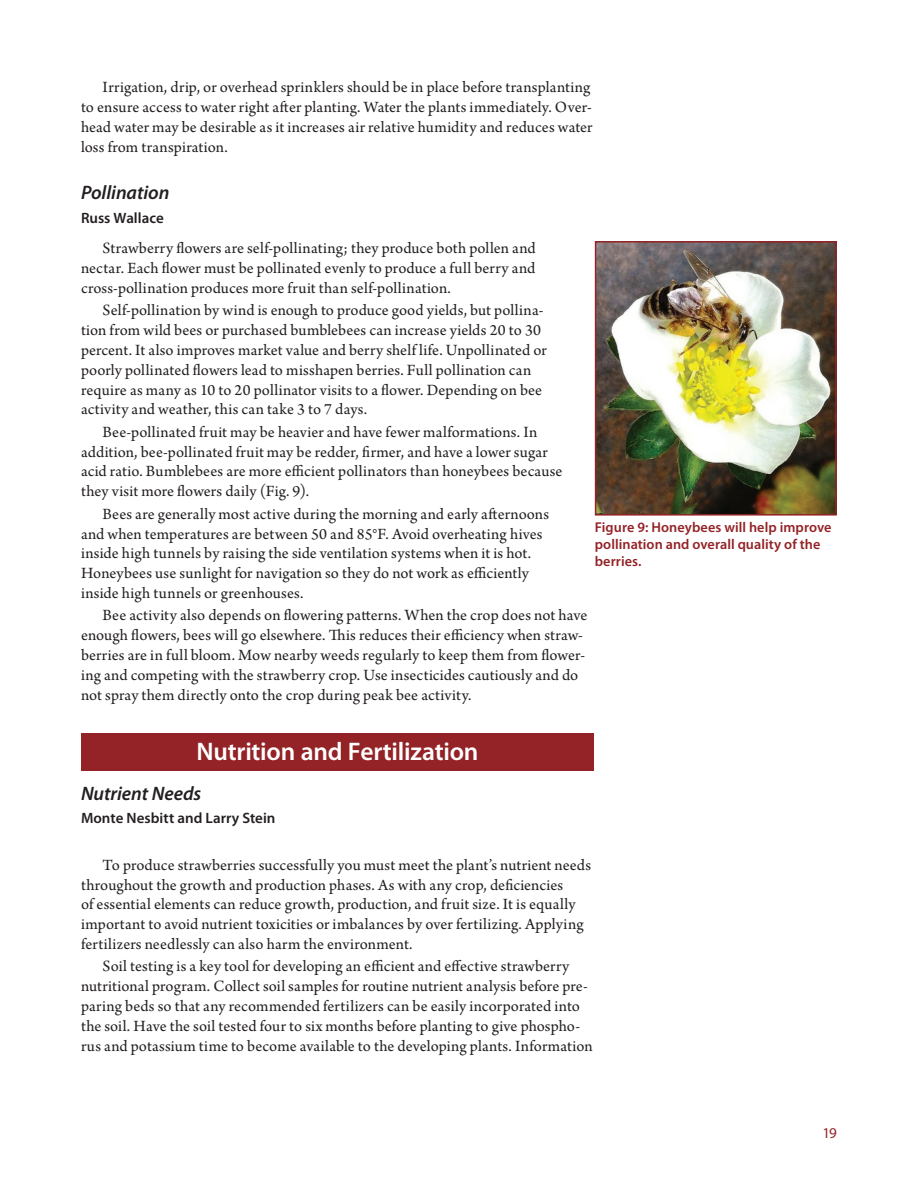
<style>
.page{position:relative;width:918px;height:1188px;background:#fff}
.page>*{position:absolute;margin:0;border:0;box-sizing:border-box;transform-origin:0 0}
.chapter_heading{font:600 25.5px "Myriad Pro";letter-spacing:-.01em;color:#fff}
.heading1{font:italic 600 19.5px "Myriad Pro";letter-spacing:-.005em;color:#231f20}
.body_text{font:16.5px/19.8px "Arno Pro";letter-spacing:.005em;color:#231f20}
.authors{font:600 15px "Myriad Pro";color:#231f20}
.t1{font:15px "Myriad Pro";color:#932327}
.captions{font:600 14.25px/17.1px "Myriad Pro";letter-spacing:.005em;color:#932327}
</style>
<div class="page">
<div style="left:81px;top:734px;width:513px;height:37px;background:#932327"></div>
<img style="left:598px;top:244px;width:236px;height:269px">
<div style="left:595px;top:241px;width:242px;height:275px;border:2px solid #932327"></div>
<p class="body_text" style="left:81px;top:78px;width:513px;text-indent:22px">Irrigation, drip, or overhead sprinklers should be in place before transplanting to ensure access to water right after planting. Water the plants immediately. Over&shy;head water may be desirable as it increases air relative humidity and reduces water loss from transpiration.</p>
<p class="heading1" style="left:81px;top:180px;width:90px">Pollination</p>
<p class="authors" style="left:81px;top:208px;width:84px">Russ Wallace</p>
<p class="body_text" style="left:81px;top:239px;width:456px;text-align:justify;text-indent:22px">Strawberry flowers are self-pollinating; they produce both pollen and nectar. Each flower must be pollinated evenly to produce a full berry and cross-pollination produces more fruit than self-pollination.</p>
<p class="body_text" style="left:81px;top:301px;width:467px;text-indent:22px">Self-pollination by wind is enough to produce good yields, but pollina&shy;tion from wild bees or purchased bumblebees can increase yields 20 to 30 percent. It also improves market value and berry shelf life. Unpollinated or poorly pollinated flowers lead to misshapen berries. Full pollination can require as many as 10 to 20 pollinator visits to a flower. Depending on bee activity and weather, this can take 3 to 7 days.</p>
<p class="body_text" style="left:81px;top:423px;width:483px;text-indent:22px">Bee-pollinated fruit may be heavier and have fewer malformations. In addition, bee-pollinated fruit may be redder, firmer, and have a lower sugar acid ratio. Bumblebees are more efficient pollinators than honeybees because they visit more flowers daily (Fig. 9).</p>
<p class="body_text" style="left:81px;top:505px;width:470px;text-indent:22px">Bees are generally most active during the morning and early afternoons and when temperatures are between 50 and 85°F. Avoid overheating hives inside high tunnels by raising the side ventilation systems when it is hot.<br>Honeybees use sunlight for navigation so they do not work as efficiently inside high tunnels or greenhouses.</p>
<p class="body_text" style="left:81px;top:607px;width:508px;text-indent:22px">Bee activity also depends on flowering patterns. When the crop does not have enough flowers, bees will go elsewhere. This reduces their efficiency when straw&shy;berries are in full bloom. Mow nearby weeds regularly to keep them from flower&shy;ing and competing with the strawberry crop. Use insecticides cautiously and do not spray them directly onto the crop during peak bee activity.</p>
<p class="chapter_heading" style="left:196px;top:735px;width:284px">Nutrition and Fertilization</p>
<p class="heading1" style="left:81px;top:781px;width:122px">Nutrient Needs</p>
<p class="authors" style="left:81px;top:808px;width:196px">Monte Nesbitt and Larry Stein</p>
<p class="body_text" style="left:81px;top:856px;width:512px;text-indent:22px">To produce strawberries successfully you must meet the plant’s nutrient needs throughout the growth and production phases. As with any crop, deficiencies<br>of essential elements can reduce growth, production, and fruit size. It is equally important to avoid nutrient toxicities or imbalances by over fertilizing. Applying fertilizers needlessly can also harm the environment.</p>
<p class="body_text" style="left:81px;top:958px;width:513px;text-indent:22px">Soil testing is a key tool for developing an efficient and effective strawberry nutritional program. Collect soil samples for routine nutrient analysis before pre&shy;paring beds so that any recommended fertilizers can be easily incorporated into the soil. Have the soil tested four to six months before planting to give phospho&shy;rus and potassium time to become available to the developing plants. Information</p>
<p class="captions" style="left:595px;top:518px;width:238px">Figure 9: Honeybees will help improve pollination and overall quality of the berries.</p>
<p class="t1" style="left:823px;top:1123px;width:16px">19</p>
</div>
